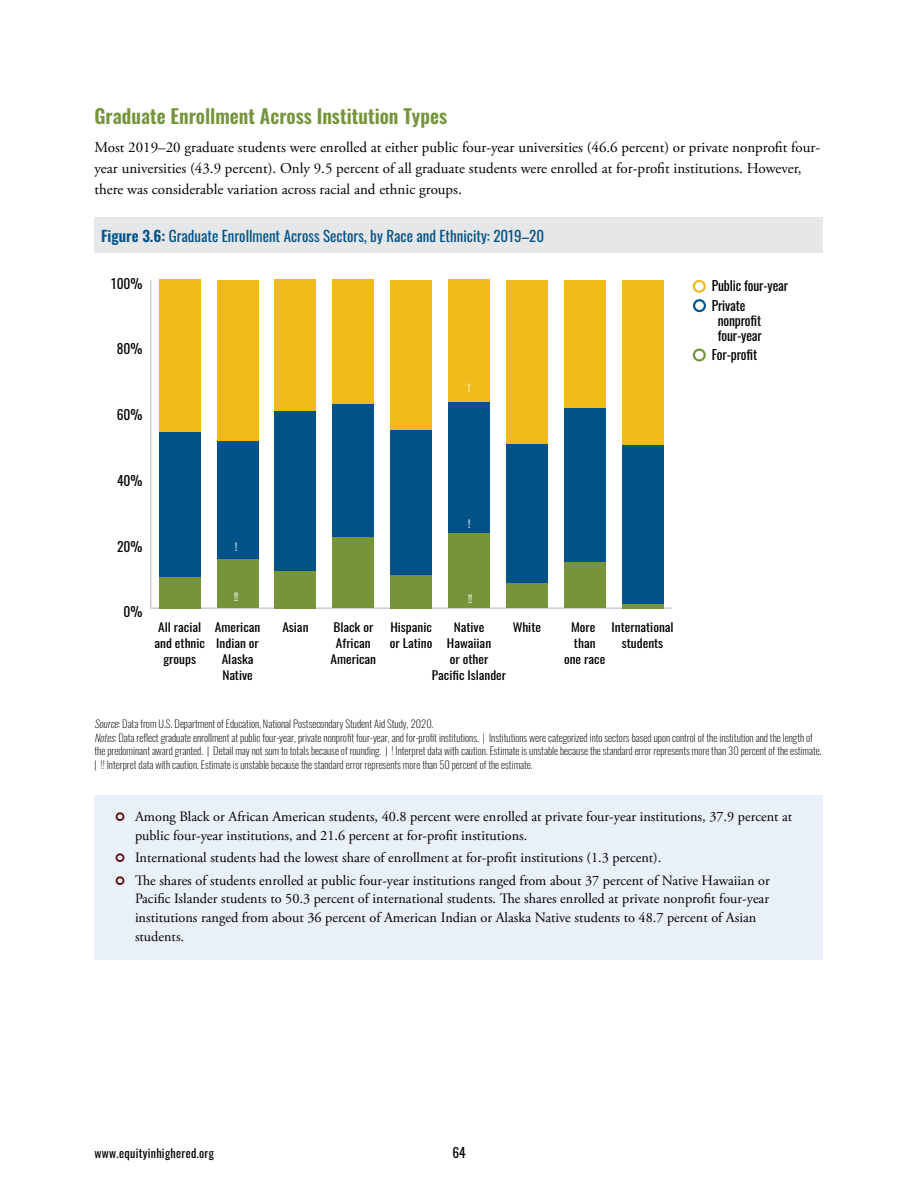
<style>
.page{position:relative;width:918px;height:1188px;background:#fff}
.page>*{position:absolute;margin:0;border:0;box-sizing:border-box;transform-origin:0 0}
.t1{font:600 19.5px "Oswald";color:#76943c}
.t2{font:15px/21px "Adobe Garamond Pro";color:#000}
.t3{font:15px "Oswald";color:#005288}
.t4{font:14.25px/18.8px "Adobe Garamond Pro";color:#000}
.t5{font:13.5px/19.5px "Oswald";letter-spacing:-.01em;color:#000}
.t6{font:12px/16.2px "Oswald";color:#000;text-align:center;scale:1.11 1}
.t7{font:12px "Oswald";letter-spacing:.025em;color:#000}
.t8{font:200 10.5px/13.5px "Oswald";color:#000}
.t9{font:10.5px "Oswald";color:#fff}
.s1{font-weight:600}
.s2{font-style:italic}
</style>
<div class="page">
<div style="left:94px;top:217px;width:730px;height:36px;background:#e6e7e8"></div>
<div style="left:94px;top:795px;width:730px;height:65px;background:#e9f0f9"></div>
<div style="left:94px;top:859px;width:730px;height:101px;background:#e9f0f9"></div>
<div style="left:693px;top:349px;width:13px;height:12px;border:2px solid #75943c;border-radius:50%"></div>
<div style="left:693px;top:299px;width:13px;height:13px;border:2px solid #005288;border-radius:50%"></div>
<div style="left:693px;top:280px;width:13px;height:13px;border:2px solid #f1ba1b;border-radius:50%"></div>
<hr style="left:151px;top:607px;width:521px;height:2px;background:#ccc">
<hr style="left:150px;top:280px;width:2px;height:328px;background:#ccc">
<div style="left:159px;top:280px;width:42px;height:153px;background:#f1ba1b"></div>
<div style="left:217px;top:280px;width:41px;height:161px;background:#f1ba1b"></div>
<div style="left:275px;top:280px;width:41px;height:131px;background:#f1ba1b"></div>
<div style="left:332px;top:280px;width:42px;height:124px;background:#f1ba1b"></div>
<div style="left:390px;top:280px;width:42px;height:150px;background:#f1ba1b"></div>
<div style="left:448px;top:280px;width:42px;height:122px;background:#f1ba1b"></div>
<div style="left:506px;top:280px;width:42px;height:165px;background:#f1ba1b"></div>
<div style="left:564px;top:280px;width:42px;height:128px;background:#f1ba1b"></div>
<div style="left:622px;top:280px;width:41px;height:165px;background:#f1ba1b"></div>
<div style="left:159px;top:433px;width:42px;height:144px;background:#005288"></div>
<div style="left:217px;top:441px;width:41px;height:119px;background:#005288"></div>
<div style="left:275px;top:411px;width:41px;height:160px;background:#005288"></div>
<div style="left:332px;top:404px;width:42px;height:133px;background:#005288"></div>
<div style="left:390px;top:430px;width:42px;height:145px;background:#005288"></div>
<div style="left:448px;top:402px;width:42px;height:131px;background:#005288"></div>
<div style="left:506px;top:445px;width:42px;height:139px;background:#005288"></div>
<div style="left:564px;top:408px;width:42px;height:154px;background:#005288"></div>
<div style="left:622px;top:445px;width:41px;height:159px;background:#005288"></div>
<div style="left:159px;top:577px;width:42px;height:31px;background:#75943c"></div>
<div style="left:217px;top:560px;width:41px;height:48px;background:#75943c"></div>
<div style="left:275px;top:571px;width:41px;height:37px;background:#75943c"></div>
<div style="left:332px;top:537px;width:42px;height:71px;background:#75943c"></div>
<div style="left:390px;top:575px;width:42px;height:33px;background:#75943c"></div>
<div style="left:448px;top:533px;width:42px;height:75px;background:#75943c"></div>
<div style="left:506px;top:584px;width:42px;height:24px;background:#75943c"></div>
<div style="left:564px;top:562px;width:42px;height:46px;background:#75943c"></div>
<hr style="left:622px;top:604px;width:41px;height:4px;background:#75943c">
<h1 class="t1" style="left:94px;top:106px;width:354px">Graduate Enrollment Across Institution Types</h1>
<p class="t2" style="left:94px;top:137px;width:727px">Most 2019–20 graduate students were enrolled at either public four-year universities (46.6 percent) or private nonprofit four&shy;year universities (43.9 percent). Only 9.5 percent of all graduate students were enrolled at for-profit institutions. However, there was considerable variation across racial and ethnic groups.</p>
<p class="t3" style="left:101px;top:222px;width:444px"><span class="s1">Figure 3.6:</span> Graduate Enrollment Across Sectors, by Race and Ethnicity: 2019–20</p>
<p class="t5" style="left:712px;top:274px;width:78px">Public four-year<br>Private</p>
<p class="t5" style="left:718px;top:311px;width:46px;line-height:15px">nonprofit four-year</p>
<p class="t5" style="left:712px;top:343px;width:47px">For-profit</p>
<p class="t5" style="left:111px;top:272px;width:33px">100%</p>
<p class="t5" style="left:117px;top:338px;width:27px">80%</p>
<p class="t5" style="left:117px;top:404px;width:27px">60%</p>
<p class="t5" style="left:117px;top:469px;width:27px">40%</p>
<p class="t5" style="left:117px;top:535px;width:27px">20%</p>
<p class="t9" style="left:235px;top:538px;width:4px">!</p>
<p class="t5" style="left:124px;top:601px;width:21px">0%</p>
<p class="t6" style="left:154px;top:617px;width:47px">All racial and ethnic groups</p>
<p class="t9" style="left:234px;top:587px;width:6px">!!</p>
<p class="t6" style="left:215px;top:617px;width:43px">American</p>
<p class="t6" style="left:282px;top:617px;width:25px">Asian</p>
<p class="t6" style="left:216px;top:634px;width:40px">Indian or<br>Alaska<br>Native</p>
<p class="t9" style="left:468px;top:379px;width:4px">!</p>
<p class="t9" style="left:468px;top:515px;width:4px">!</p>
<p class="t6" style="left:331px;top:617px;width:43px">Black or<br>African<br>American</p>
<p class="t9" style="left:468px;top:590px;width:6px">!!</p>
<p class="t6" style="left:390px;top:617px;width:40px;text-align:left">Hispanic or Latino</p>
<p class="t6" style="left:454px;top:617px;width:29px">Native</p>
<p class="t6" style="left:513px;top:617px;width:27px">White</p>
<p class="t6" style="left:432px;top:634px;width:68px">Hawaiian<br>or other<br>Pacific Islander</p>
<p class="t6" style="left:564px;top:617px;width:39px">More than one race</p>
<p class="t6" style="left:612px;top:617px;width:57px">International students</p>
<p class="t8" style="left:94px;top:716px;width:729px"><span class="s2">Source</span>: Data from U.S. Department of Education, National Postsecondary Student Aid Study, 2020.<br><span class="s2">Notes</span>: Data reflect graduate enrollment at public four-year, private nonprofit four-year, and for-profit institutions. | Institutions were categorized into sectors based upon control of the institution and the length of the predominant award granted. | Detail may not sum to totals because of rounding. | ! Interpret data with caution. Estimate is unstable because the standard error represents more than 30 percent of the estimate. | !! Interpret data with caution. Estimate is unstable because the standard error represents more than 50 percent of the estimate.</p>
<p class="t4" style="left:135px;top:808px;width:659px">Among Black or African American students, 40.8 percent were enrolled at private four-year institutions, 37.9 percent at public four-year institutions, and 21.6 percent at for-profit institutions.</p>
<p class="t4" style="left:135px;top:847px;width:636px;line-height:22.2px">International students had the lowest share of enrollment at for-profit institutions (1.3 percent).<br>The shares of students enrolled at public four-year institutions ranged from about 37 percent of Native Hawaiian or</p>
<p class="t4" style="left:135px;top:890px;width:636px">Pacific Islander students to 50.3 percent of international students. The shares enrolled at private nonprofit four-year institutions ranged from about 36 percent of American Indian or Alaska Native students to 48.7 percent of Asian students.</p>
<p class="t7" style="left:94px;top:1143px;width:121px">www.equityinhighered.org</p>
<p class="t5" style="left:452px;top:1141px;width:15px">64</p>
</div>
